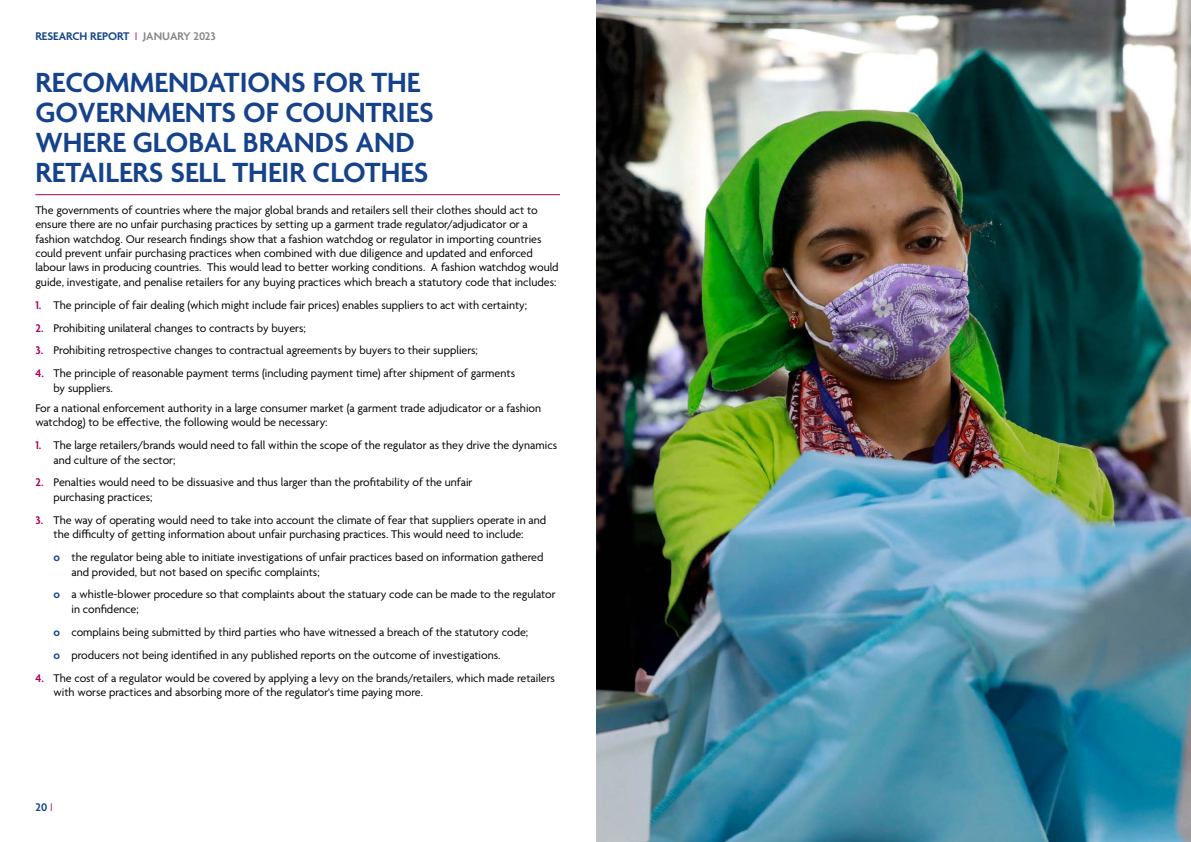
<style>
.page{position:relative;width:1191px;height:842px;background:#fff}
.page>*{position:absolute;margin:0;border:0;box-sizing:border-box;transform-origin:0 0}
.Main_Section_Header{font:600 30px/30px "Agenda";color:#15428a}
.Numbers_Bullets{font:12px/14.4px "Agenda";color:#000}
.Body_Text{font:12px/14.4px "Agenda";color:#000}
.Body_Text__After_Hea{font:12px/14.4px "Agenda";color:#000}
.t1{font:600 12px "Agenda";color:#15428a}
.s1{font-weight:300;color:#ad0061}
.s2{color:#878787}
.s3{font-weight:600;color:#ad0061}
.s4{font-weight:600;color:#15428a}
</style>
<div class="page">
<hr style="left:35px;top:194px;width:525px;height:1px;background:#ad0061">
<img style="left:596px;top:0;width:595px;height:842px">
<p class="t1" style="left:35px;top:29px;width:182px">RESEARCH REPORT <span class="s1">I</span> <span class="s2">JANUARY 2023</span></p>
<h1 class="Main_Section_Header" style="left:35px;top:70px;width:400px">RECOMMENDATIONS FOR THE<br>GOVERNMENTS OF COUNTRIES<br>WHERE GLOBAL BRANDS AND<br>RETAILERS SELL THEIR CLOTHES</h1>
<p class="Body_Text" style="left:35px;top:203px;width:525px">The governments of countries where the major global brands and retailers sell their clothes should act to ensure there are no unfair purchasing practices by setting up a garment trade regulator/adjudicator or a fashion watchdog. Our research findings show that a fashion watchdog or regulator in importing countries could prevent unfair purchasing practices when combined with due diligence and updated and enforced labour laws in producing countries. This would lead to better working conditions. A fashion watchdog would guide, investigate, and penalise retailers for any buying practices which breach a statutory code that includes:</p>
<p class="Numbers_Bullets" style="left:35px;top:298px;width:493px"><span class="s3">1.</span> The principle of fair dealing (which might include fair prices) enables suppliers to act with certainty;</p>
<p class="Numbers_Bullets" style="left:35px;top:321px;width:272px"><span class="s3">2.</span> Prohibiting unilateral changes to contracts by buyers;</p>
<p class="Numbers_Bullets" style="left:35px;top:344px;width:444px"><span class="s3">3.</span> Prohibiting retrospective changes to contractual agreements by buyers to their suppliers;</p>
<p class="Numbers_Bullets" style="left:53px;top:367px;width:463px;text-indent:-18px"><span class="s3">4.</span> The principle of reasonable payment terms (including payment time) after shipment of garments by suppliers.</p>
<p class="Body_Text__After_Hea" style="left:35px;top:402px;width:507px">For a national enforcement authority in a large consumer market (a garment trade adjudicator or a fashion watchdog) to be effective, the following would be necessary:</p>
<p class="Numbers_Bullets" style="left:53px;top:439px;width:505px;text-indent:-18px"><span class="s3">1.</span> The large retailers/brands would need to fall within the scope of the regulator as they drive the dynamics and culture of the sector;</p>
<p class="Numbers_Bullets" style="left:53px;top:476px;width:420px;text-indent:-18px"><span class="s3">2.</span> Penalties would need to be dissuasive and thus larger than the profitability of the unfair purchasing practices;</p>
<p class="Numbers_Bullets" style="left:35px;top:513px;width:512px;text-align:center"><span class="s3">3.</span> The way of operating would need to take into account the climate of fear that suppliers operate in and the difficulty of getting information about unfair purchasing practices. This would need to include:</p>
<p class="Numbers_Bullets" style="left:71px;top:551px;width:473px;text-indent:-18px"><span class="s4">o</span> the regulator being able to initiate investigations of unfair practices based on information gathered and provided, but not based on specific complaints;</p>
<p class="Numbers_Bullets" style="left:71px;top:588px;width:486px;text-indent:-18px"><span class="s4">o</span> a whistle-blower procedure so that complaints about the statuary code can be made to the regulator in confidence;</p>
<p class="Numbers_Bullets" style="left:53px;top:625px;width:476px"><span class="s4">o</span> complains being submitted by third parties who have witnessed a breach of the statutory code;</p>
<p class="Numbers_Bullets" style="left:53px;top:648px;width:448px"><span class="s4">o</span> producers not being identified in any published reports on the outcome of investigations.</p>
<p class="Numbers_Bullets" style="left:53px;top:671px;width:503px;text-indent:-18px"><span class="s3">4.</span> The cost of a regulator would be covered by applying a levy on the brands/retailers, which made retailers with worse practices and absorbing more of the regulator's time paying more.</p>
<p class="t1" style="left:35px;top:800px;width:19px">20 <span class="s1">I</span></p>
</div>
